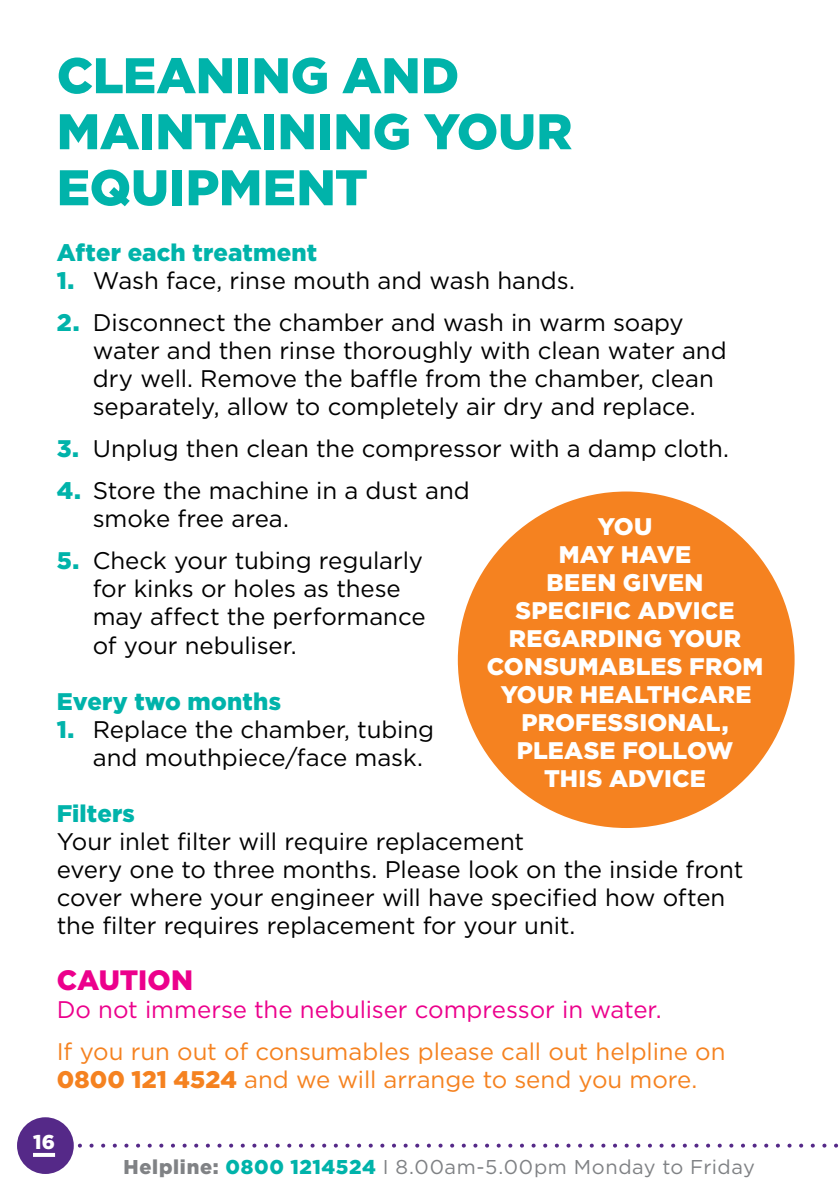
<style>
.page{position:relative;width:840px;height:1191px;background:#fff}
.page>*{position:absolute;margin:0;border:0;box-sizing:border-box;transform-origin:0 0}
.t1{font:900 50px "Gotham";letter-spacing:-.01em;color:#00b3aa}
.t2{font:900 28px "Gotham";color:#ec008c}
.t3{font:24px/28px "Gotham";letter-spacing:-.005em;color:#000}
.t4{font:900 24px "Gotham";letter-spacing:.01em;color:#fff}
.t5{font:24px/28px "Gotham";color:#f58220}
.t6{font:24px "Gotham";color:#ec008c}
.t7{font:900 24px "Gotham";letter-spacing:.005em;color:#00b3aa}
.t8{font:20px "Gotham";letter-spacing:.03em;color:#808285}
.t9{font:900 20px "Gotham";color:#fff}
.s1{font-weight:900;color:#00b3aa}
.s2{font-weight:900}
</style>
<div class="page">
<div style="left:457px;top:491px;width:337px;height:337px;background:#f58220;border-radius:50%"></div>
<svg style="left:77px;top:1143px;width:762px;height:4px"></svg>
<div style="left:17px;top:1117px;width:57px;height:57px;background:#552988;border-radius:50%"></div>
<svg style="left:33px;top:1152px;width:22px;height:4px"></svg>
<h1 class="t1" style="left:57px;top:47px;width:101px">CLEANING</h1>
<h1 class="t1" style="left:342px;top:47px;width:40px">AND</h1>
<h1 class="t1" style="left:57px;top:103px;width:75px">MAINTAINING</h1>
<h1 class="t1" style="left:423px;top:103px;width:38px">YOUR</h1>
<h1 class="t1" style="left:57px;top:159px;width:241px">EQUIPMENT</h1>
<p class="t7" style="left:57px;top:239px;width:262px">AFTER EACH TREATMENT</p>
<p class="t3" style="left:57px;top:266px;width:519px"><span class="s1">1.</span> Wash face, rinse mouth and wash hands.</p>
<p class="t3" style="left:93px;top:308px;width:635px;text-indent:-36px"><span class="s1">2.</span> Disconnect the chamber and wash in warm soapy water and then rinse thoroughly with clean water and dry well. Remove the baffle from the chamber, clean separately, allow to completely air dry and replace.</p>
<p class="t3" style="left:57px;top:434px;width:673px"><span class="s1">3.</span> U nplug then clean the compressor with a damp cloth.</p>
<p class="t3" style="left:93px;top:476px;width:378px;text-indent:-36px"><span class="s1">4.</span> Store the machine in a dust and smoke free area.</p>
<p class="t3" style="left:93px;top:546px;width:334px;text-indent:-36px"><span class="s1">5.</span> Check your tubing regularly for kinks or holes as these may affect the performance of your nebuliser.</p>
<p class="t7" style="left:57px;top:687px;width:226px">EVERY TWO MONTHS</p>
<p class="t3" style="left:93px;top:714px;width:342px;text-indent:-36px"><span class="s1">1.</span> Replace the chamber, tubing and mouthpiece/face mask.</p>
<p class="t7" style="left:57px;top:799px;width:79px">FILTERS</p>
<p class="t3" style="left:57px;top:826px;width:687px">Your inlet filter will require replacement<br>every one to three months. Please look on the inside front cover where your engineer will have specified how often the filter requires replacement for your unit.</p>
<p class="t2" style="left:57px;top:963px;width:41px">CAUTION</p>
<p class="t6" style="left:57px;top:995px;width:606px">Do not immerse the nebuliser compressor in water.</p>
<p class="t5" style="left:57px;top:1036px;width:670px">If you run out of consumables please call out helpline on<br><span class="s2">0800 121 4524</span> and we will arrange to send you more.</p>
<p class="t4" style="left:597px;top:513px;width:36px">YOU</p>
<p class="t4" style="left:558px;top:541px;width:80px">MAY HAVE</p>
<p class="t4" style="left:546px;top:569px;width:35px">BEEN</p>
<p class="t4" style="left:622px;top:569px;width:17px">GIVEN</p>
<p class="t4" style="left:515px;top:597px;width:31px">SPECI</p>
<p class="t4" style="left:589px;top:597px;width:66px">FIC ADVICE</p>
<p class="t4" style="left:508px;top:625px;width:18px">REGARDING</p>
<p class="t4" style="left:668px;top:625px;width:19px">YOUR</p>
<p class="t4" style="left:486px;top:653px;width:19px">CON</p>
<p class="t4" style="left:543px;top:653px;width:221px">SUMABLES FROM</p>
<p class="t4" style="left:500px;top:681px;width:19px">YOUR</p>
<p class="t4" style="left:579px;top:681px;width:19px">HEA</p>
<p class="t4" style="left:633px;top:681px;width:31px">LTHCARE</p>
<p class="t4" style="left:521px;top:709px;width:19px">PRO</p>
<p class="t4" style="left:575px;top:709px;width:82px">FESSIONA</p>
<p class="t4" style="left:705px;top:709px;width:24px">L,</p>
<p class="t4" style="left:516px;top:737px;width:194px">PLEASE FOLLOW</p>
<p class="t4" style="left:544px;top:765px;width:82px">THI S ADVICE</p>
<p class="t9" style="left:33px;top:1130px;width:24px">16</p>
<p class="t8" style="left:123px;top:1155px;width:632px"><span class="s2">HELPLINE:</span> <span class="s1">0800 1214524</span> I 8.00am-5.00pm Monday to Friday</p>
</div>
